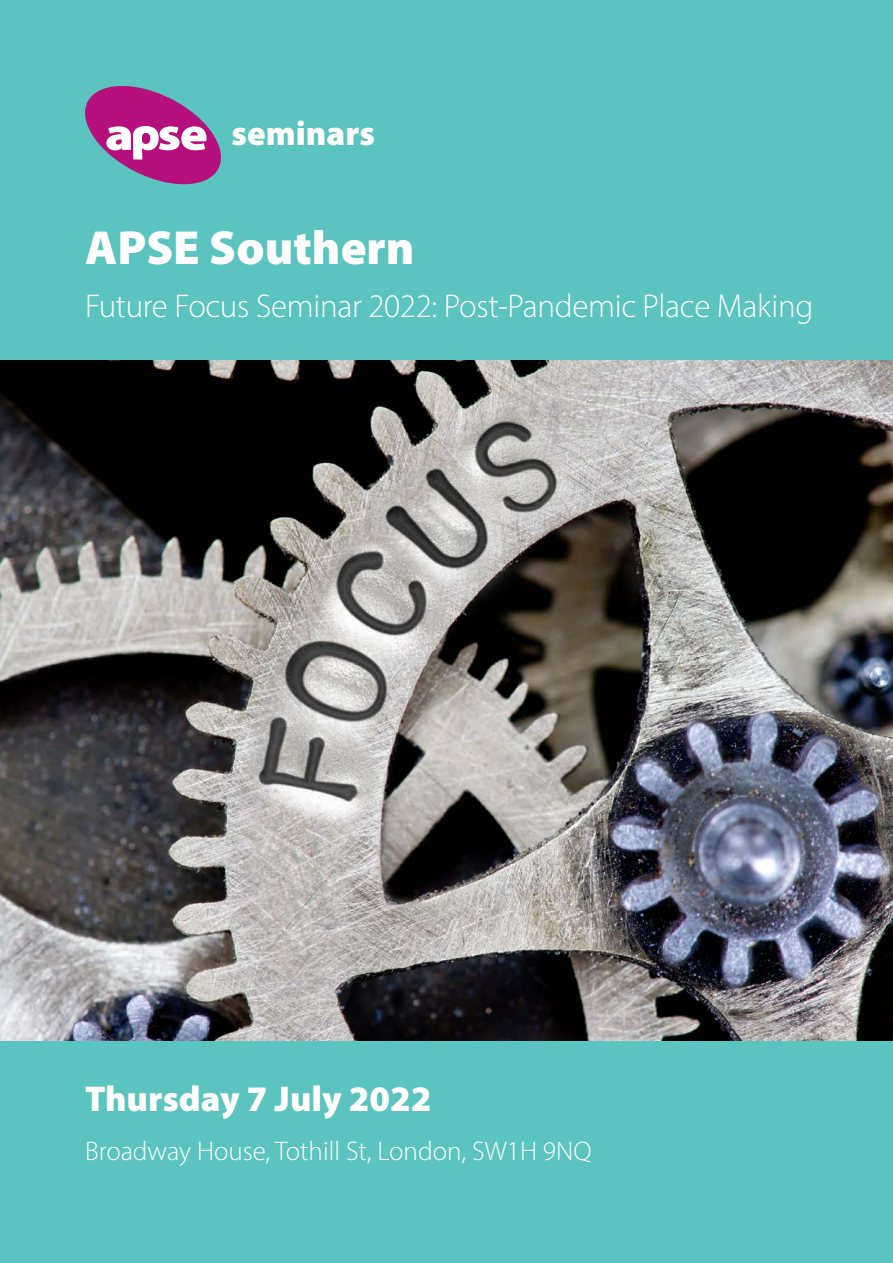
<style>
.page{position:relative;width:893px;height:1263px;background:#fff}
.page>*{position:absolute;margin:0;border:0;box-sizing:border-box;transform-origin:0 0}
.t1{font:900 48px "Myriad Pro";color:#fff}
.t2{font:900 36px "Myriad Pro";color:#fff}
.t3{font:900 34.5px "Myriad Pro";color:#fff}
.t4{font:300 33px "Myriad Pro";letter-spacing:-.01em;color:#fff}
.t5{font:300 27px "Myriad Pro";color:#fff}
</style>
<div class="page">
<img style="left:0;top:360px;width:893px;height:682px">
<div style="left:0;top:1042px;width:893px;height:221px;background:#5bc4be"></div>
<div style="left:0;top:0;width:893px;height:360px;background:#5bc4be"></div>
<svg style="left:85px;top:86px;width:136px;height:98px"></svg>
<p class="t3" style="left:232px;top:110px;width:145px">seminars</p>
<h1 class="t1" style="left:85px;top:215px;width:331px">APSE Southern</h1>
<p class="t4" style="left:85px;top:286px;width:730px">Future Focus Seminar 2022: Post-Pandemic Place Making</p>
<p class="t2" style="left:85px;top:1075px;width:348px">Thursday 7 July 2022</p>
<p class="t5" style="left:85px;top:1135px;width:508px">Broadway House, Tothill St, London, SW1H 9NQ</p>
</div>
